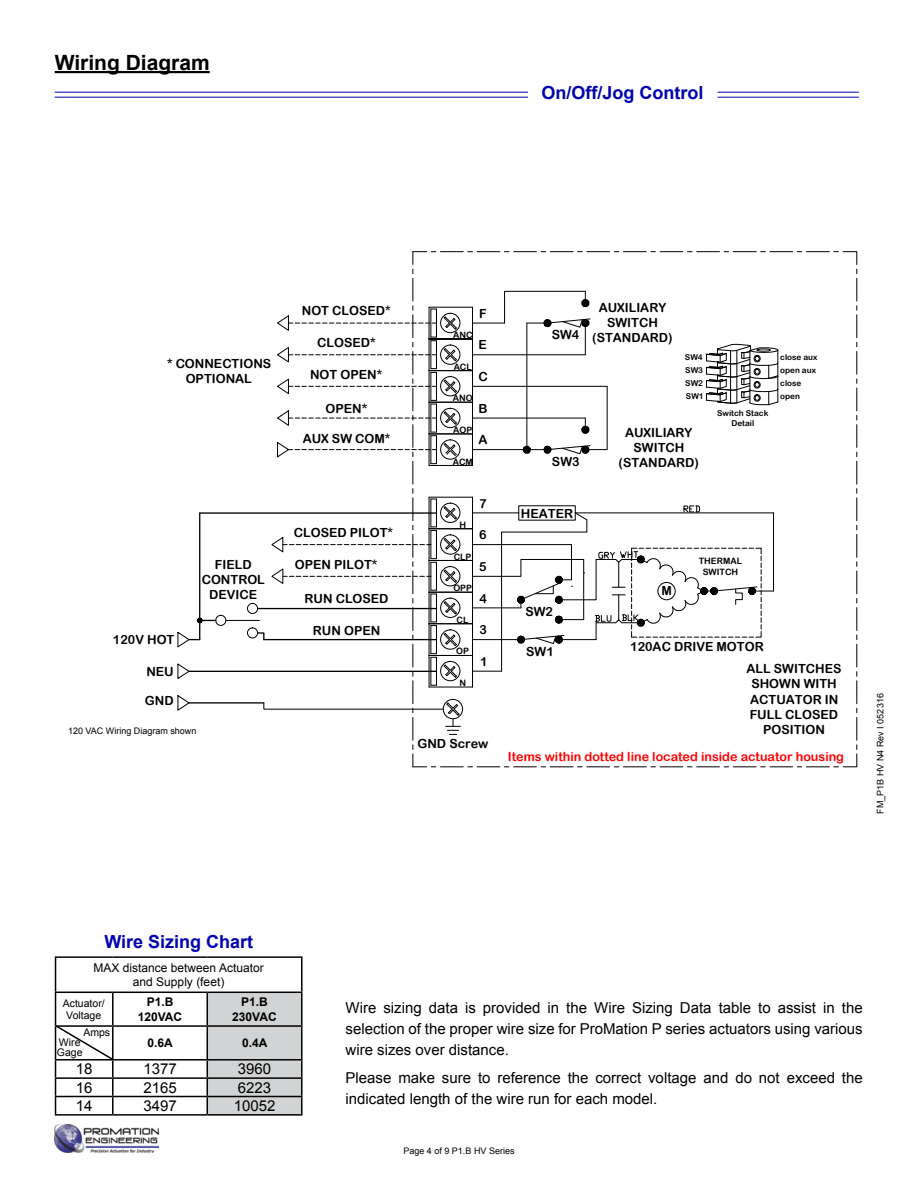
<style>
.page{position:relative;width:918px;height:1188px;background:#fff}
.page>*{position:absolute;margin:0;border:0;box-sizing:border-box;transform-origin:0 0}
.t1{font:700 21px "Arial";color:#000}
.t2{font:700 18px "Arial";color:#0000af}
.t3{font:15px/21px "Arial";color:#000;text-align:justify}
.t4{font:13.5px "Arial";color:#000}
.t5{font:12.6px/15.3px "Arial Rounded MT Bold";color:#000;text-align:center}
.t6{font:12.6px "Arial Rounded MT Bold";color:#f00}
.t7{font:12px/14.4px "Arial";color:#000;text-align:center}
.t8{font:700 12px/14.4px "Arial";color:#000;text-align:center}
.t9{font:10.5px/12.6px "Arial";color:#000;text-align:center}
.t10{font:9px "Arial";color:#000}
.t11{font:8.7px/10.8px "Arial Rounded MT Bold";color:#000;text-align:center}
.t12{font:8.1px/9.9px "Arial Rounded MT Bold";color:#000;text-align:center}
</style>
<div class="page">
<img style="left:54px;top:1124px;width:105px;height:28px">
<hr style="left:55px;top:92px;width:473px;height:1px;background:#0000af">
<hr style="left:55px;top:97px;width:473px;height:1px;background:#0000af">
<hr style="left:718px;top:92px;width:141px;height:1px;background:#0000af">
<hr style="left:718px;top:97px;width:141px;height:1px;background:#0000af">
<hr style="left:55px;top:71px;width:155px;height:2px;background:#000">
<hr style="left:189px;top:671px;width:247px;height:1px;background:#000">
<svg style="left:177px;top:663px;width:14px;height:16px"></svg>
<svg style="left:177px;top:632px;width:23px;height:16px"></svg>
<div style="left:247px;top:603px;width:11px;height:11px;border:1px solid #000;border-radius:50%"></div>
<div style="left:247px;top:627px;width:11px;height:11px;border:1px solid #000;border-radius:50%"></div>
<div style="left:215px;top:615px;width:11px;height:11px;border:1px solid #000;border-radius:50%"></div>
<hr style="left:226px;top:620px;width:33px;height:1px;background:#000">
<hr style="left:199px;top:513px;width:1px;height:127px;background:#000">
<hr style="left:189px;top:702px;width:75px;height:2px;background:#000">
<svg style="left:177px;top:695px;width:14px;height:16px"></svg>
<hr style="left:200px;top:512px;width:236px;height:2px;background:#000">
<svg style="left:197px;top:618px;width:19px;height:6px"></svg>
<svg style="left:256px;top:251px;width:602px;height:517px"></svg>
<hr style="left:55px;top:956px;width:58px;height:2px;background:#000">
<hr style="left:55px;top:958px;width:1px;height:34px;background:#000">
<hr style="left:113px;top:956px;width:94px;height:2px;background:#000">
<hr style="left:207px;top:956px;width:96px;height:2px;background:#000">
<hr style="left:301px;top:958px;width:2px;height:34px;background:#000">
<hr style="left:55px;top:1114px;width:58px;height:2px;background:#000">
<hr style="left:113px;top:1114px;width:94px;height:2px;background:#000">
<hr style="left:207px;top:1114px;width:96px;height:2px;background:#000">
<svg style="left:54px;top:992px;width:249px;height:123px"></svg>
<h1 class="t1" style="left:55px;top:48px;width:157px">Wiring Diagram</h1>
<p class="t2" style="left:542px;top:81px;width:163px">On/Off/Jog Control</p>
<p class="t5" style="left:167px;top:356px;width:106px">* CONNECTIONS<br>OPTIONAL</p>
<p class="t5" style="left:302px;top:303px;width:90px">NOT CLOSED*</p>
<p class="t5" style="left:317px;top:335px;width:60px">CLOSED*</p>
<p class="t5" style="left:310px;top:366px;width:74px">NOT OPEN*</p>
<p class="t5" style="left:326px;top:400px;width:43px">OPEN*</p>
<p class="t5" style="left:303px;top:431px;width:89px">AUX SW COM*</p>
<p class="t5" style="left:113px;top:632px;width:63px">120V HOT</p>
<p class="t5" style="left:146px;top:664px;width:29px">NEU</p>
<p class="t5" style="left:145px;top:693px;width:30px">GND</p>
<p class="t5" style="left:202px;top:556px;width:65px">FIELD<br>CONTROL<br>DEVICE</p>
<p class="t10" style="left:68px;top:725px;width:130px">120 VAC Wiring Diagram shown</p>
<p class="t5" style="left:294px;top:525px;width:101px">CLOSED PILOT*</p>
<p class="t5" style="left:295px;top:556px;width:84px">OPEN PILOT*</p>
<p class="t5" style="left:304px;top:591px;width:86px">RUN CLOSED</p>
<p class="t5" style="left:313px;top:623px;width:69px">RUN OPEN</p>
<p class="t5" style="left:479px;top:305px;width:9px">F</p>
<p class="t5" style="left:479px;top:337px;width:10px">E</p>
<p class="t5" style="left:478px;top:369px;width:11px">C</p>
<p class="t5" style="left:478px;top:400px;width:11px">B</p>
<p class="t5" style="left:479px;top:432px;width:11px">A</p>
<p class="t11" style="left:453px;top:329px;width:21px">ANC</p>
<p class="t11" style="left:454px;top:361px;width:20px">ACL</p>
<p class="t11" style="left:453px;top:393px;width:21px">ANO</p>
<p class="t11" style="left:453px;top:424px;width:21px">AOP</p>
<p class="t11" style="left:453px;top:456px;width:22px">ACM</p>
<p class="t11" style="left:459px;top:519px;width:8px">H</p>
<p class="t11" style="left:454px;top:551px;width:19px">CLP</p>
<p class="t11" style="left:453px;top:583px;width:20px">OPP</p>
<p class="t11" style="left:457px;top:614px;width:13px">CL</p>
<p class="t11" style="left:456px;top:646px;width:14px">OP</p>
<p class="t11" style="left:459px;top:678px;width:8px">N</p>
<p class="t5" style="left:479px;top:495px;width:9px">7</p>
<p class="t5" style="left:479px;top:527px;width:9px">6</p>
<p class="t5" style="left:479px;top:559px;width:9px">5</p>
<p class="t5" style="left:479px;top:590px;width:9px">4</p>
<p class="t5" style="left:479px;top:622px;width:9px">3</p>
<p class="t5" style="left:480px;top:654px;width:9px">1</p>
<p class="t5" style="left:417px;top:736px;width:72px">GND Screw</p>
<p class="t5" style="left:552px;top:327px;width:29px">SW4</p>
<p class="t5" style="left:552px;top:453px;width:29px">SW3</p>
<p class="t5" style="left:592px;top:300px;width:82px">AUXILIARY<br>SWITCH (STANDARD)</p>
<p class="t12" style="left:685px;top:352px;width:19px">SW4</p>
<p class="t12" style="left:685px;top:365px;width:19px">SW3</p>
<p class="t12" style="left:685px;top:378px;width:19px">SW2</p>
<p class="t12" style="left:686px;top:391px;width:19px">SW1</p>
<p class="t12" style="left:717px;top:408px;width:53px">Switch Stack<br>Detail</p>
<p class="t4" style="left:667px;top:417px;width:97px">-22°F to +125°F</p>
<p class="t5" style="left:619px;top:424px;width:82px">AUXILIARY<br>SWITCH (STANDARD)</p>
<p class="t12" style="left:780px;top:352px;width:39px">close aux</p>
<p class="t12" style="left:780px;top:365px;width:37px">open aux</p>
<p class="t12" style="left:780px;top:378px;width:23px">close</p>
<p class="t12" style="left:780px;top:391px;width:21px">open</p>
<p class="t5" style="left:521px;top:505px;width:54px">HEATER</p>
<p class="t5" style="left:525px;top:603px;width:29px">SW2</p>
<p class="t5" style="left:526px;top:643px;width:29px">SW1</p>
<p class="t5" style="left:662px;top:583px;width:12px">M</p>
<p class="t11" style="left:699px;top:556px;width:45px">THERMAL<br>SWITCH</p>
<p class="t5" style="left:630px;top:639px;width:135px">120AC DRIVE MOTOR</p>
<p class="t5" style="left:747px;top:661px;width:96px">ALL SWITCHES<br>SHOWN WITH<br>ACTUATOR IN<br>FULL CLOSED<br>POSITION</p>
<p class="t6" style="left:508px;top:749px;width:338px">Items within dotted line located inside actuator housing</p>
<p class="t10" style="left:874px;top:814px;width:122px;rotate:-90deg">FM_P1B HV N4 Rev I 052316</p>
<p class="t2" style="left:104px;top:930px;width:150px">Wire Sizing Chart</p>
<p class="t7" style="left:94px;top:961px;width:172px">MAX distance between Actuator and Supply (feet)</p>
<p class="t9" style="left:63px;top:997px;width:44px">Actuator/<br>Voltage</p>
<p class="t8" style="left:138px;top:995px;width:46px">P1.B<br>120VAC</p>
<p class="t8" style="left:232px;top:995px;width:46px">P1.B<br>230VAC</p>
<p class="t8" style="left:148px;top:1036px;width:27px">0.6A</p>
<p class="t8" style="left:242px;top:1036px;width:27px">0.4A</p>
<p class="t3" style="left:76px;top:1059px;width:18px">18</p>
<p class="t3" style="left:143px;top:1059px;width:35px">1377</p>
<p class="t3" style="left:238px;top:1059px;width:35px">3960</p>
<p class="t3" style="left:76px;top:1077px;width:18px">16</p>
<p class="t3" style="left:143px;top:1077px;width:35px">2165</p>
<p class="t3" style="left:238px;top:1077px;width:35px">6223</p>
<p class="t3" style="left:76px;top:1096px;width:18px">14</p>
<p class="t3" style="left:143px;top:1096px;width:35px">3497</p>
<p class="t3" style="left:234px;top:1096px;width:43px">10052</p>
<p class="t9" style="left:83px;top:1026px;width:28px">Amps</p>
<p class="t9" style="left:57px;top:1037px;width:27px;line-height:10.5px;text-align:left">Wire<br>Gage</p>
<p class="t3" style="left:346px;top:998px;width:519px">Wire sizing data is provided in the Wire Sizing Data table to assist in the selection of the proper wire size for ProMation P series actuators using various wire sizes over distance.</p>
<p class="t3" style="left:346px;top:1067px;width:519px">Please make sure to reference the correct voltage and do not exceed the indicated length of the wire run for each model.</p>
<p class="t10" style="left:403px;top:1145px;width:113px">Page 4 of 9 P1.B HV Series</p>
</div>
